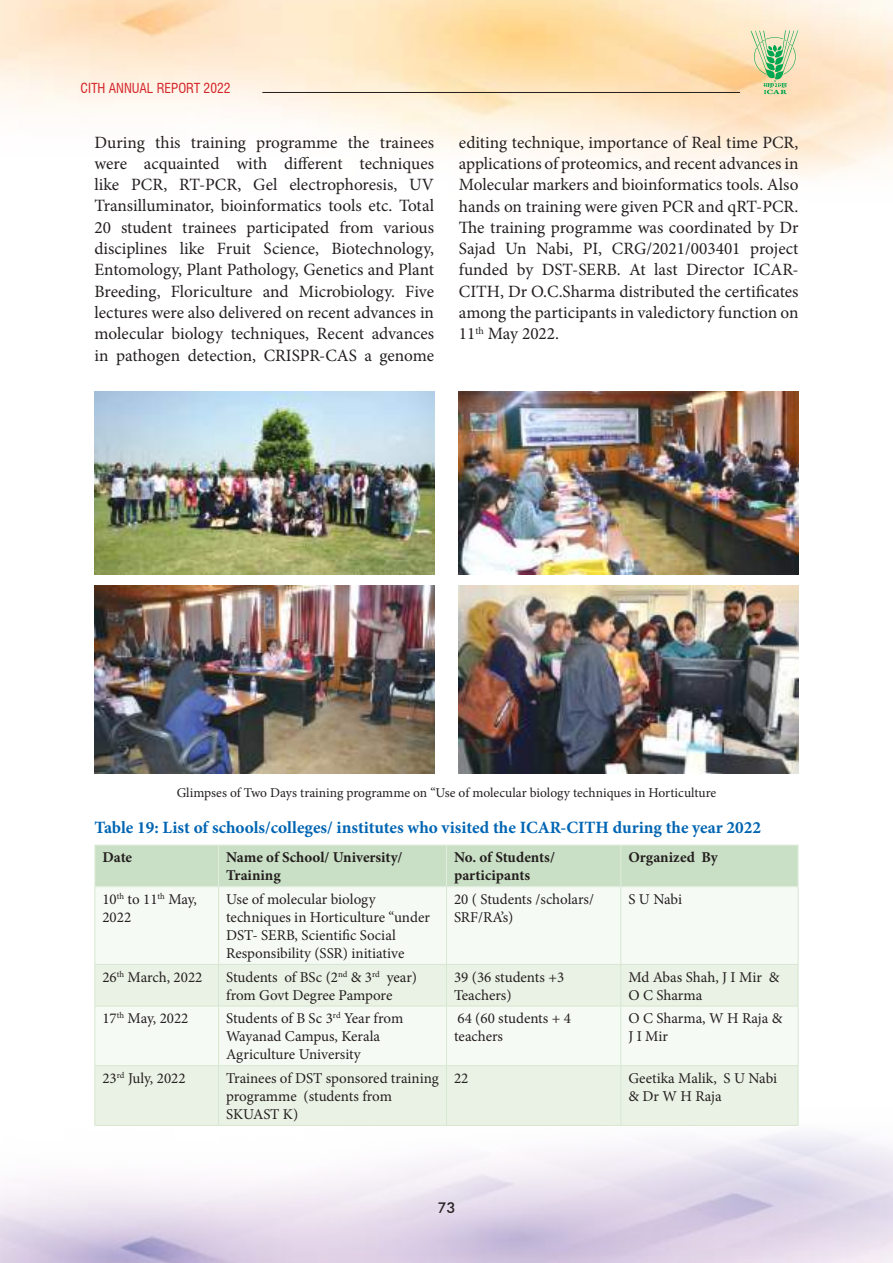
<style>
.page{position:relative;width:893px;height:1263px;background:#fff}
.page>*{position:absolute;margin:0;border:0;box-sizing:border-box;transform-origin:0 0}
.t1{font:17.25px/21.3px "Minion Pro";color:#241f1f;text-align:justify}
.t2{font:700 17.25px "Minion Pro";color:#0065b3}
.t3{font:15px/18px "Minion Pro";color:#241f1f}
.t4{font:700 15px/18px "Minion Pro";color:#241f1f}
.t5{font:500 15px "Futura BT";color:#241f1f}
.t6{font:13.5px "Minion Pro";color:#241f1f}
.t7{font:condensed 13.5px "Swiss 721 BT";color:#d42429}
</style>
<div class="page">
<hr style="left:262px;top:92px;width:478px;height:1px;background:#241f1f">
<svg style="left:751px;top:30px;width:47px;height:64px;background:#c6d3a4"></svg>
<img style="left:94px;top:391px;width:340px;height:183px">
<img style="left:94px;top:585px;width:340px;height:189px">
<img style="left:459px;top:391px;width:339px;height:183px">
<img style="left:459px;top:585px;width:339px;height:189px">
<div style="left:95px;top:846px;width:703px;height:40px;background:#cae0c6"></div>
<div style="left:95px;top:887px;width:703px;height:77px;background:#f6faf4"></div>
<svg style="left:95px;top:965px;width:703px;height:160px;fill:#eaf2e5"></svg>
<hr style="left:94px;top:845px;width:125px;height:1px;background:#e1eddc">
<hr style="left:94px;top:845px;width:1px;height:41px;background:#e1eddc">
<hr style="left:219px;top:845px;width:227px;height:1px;background:#e1eddc">
<hr style="left:218px;top:845px;width:1px;height:41px;background:#e1eddc">
<hr style="left:446px;top:845px;width:175px;height:1px;background:#e1eddc">
<hr style="left:446px;top:845px;width:1px;height:41px;background:#e1eddc">
<hr style="left:621px;top:845px;width:177px;height:1px;background:#e1eddc">
<hr style="left:620px;top:845px;width:1px;height:41px;background:#e1eddc">
<hr style="left:798px;top:845px;width:1px;height:41px;background:#e1eddc">
<hr style="left:94px;top:886px;width:125px;height:1px;background:#e1eddc">
<hr style="left:219px;top:886px;width:227px;height:1px;background:#e1eddc">
<hr style="left:446px;top:886px;width:175px;height:1px;background:#e1eddc">
<hr style="left:621px;top:886px;width:177px;height:1px;background:#e1eddc">
<hr style="left:94px;top:887px;width:1px;height:77px;background:#d6e6d0">
<hr style="left:218px;top:887px;width:1px;height:77px;background:#d6e6d0">
<hr style="left:446px;top:887px;width:1px;height:77px;background:#d6e6d0">
<hr style="left:620px;top:887px;width:1px;height:77px;background:#d6e6d0">
<hr style="left:798px;top:887px;width:1px;height:77px;background:#d6e6d0">
<hr style="left:94px;top:964px;width:125px;height:1px;background:#d6e6d0">
<hr style="left:94px;top:965px;width:1px;height:41px;background:#d6e6d0">
<hr style="left:219px;top:964px;width:227px;height:1px;background:#d6e6d0">
<hr style="left:218px;top:965px;width:1px;height:41px;background:#d6e6d0">
<hr style="left:446px;top:964px;width:175px;height:1px;background:#d6e6d0">
<hr style="left:446px;top:965px;width:1px;height:41px;background:#d6e6d0">
<hr style="left:621px;top:964px;width:177px;height:1px;background:#d6e6d0">
<hr style="left:620px;top:965px;width:1px;height:41px;background:#d6e6d0">
<hr style="left:798px;top:965px;width:1px;height:41px;background:#d6e6d0">
<hr style="left:94px;top:1006px;width:125px;height:1px;background:#d6e6d0">
<hr style="left:94px;top:1006px;width:1px;height:59px;background:#d6e6d0">
<hr style="left:219px;top:1006px;width:227px;height:1px;background:#d6e6d0">
<hr style="left:218px;top:1006px;width:1px;height:59px;background:#d6e6d0">
<hr style="left:446px;top:1006px;width:175px;height:1px;background:#d6e6d0">
<hr style="left:446px;top:1006px;width:1px;height:59px;background:#d6e6d0">
<hr style="left:621px;top:1006px;width:177px;height:1px;background:#d6e6d0">
<hr style="left:620px;top:1006px;width:1px;height:59px;background:#d6e6d0">
<hr style="left:798px;top:1006px;width:1px;height:59px;background:#d6e6d0">
<hr style="left:94px;top:1065px;width:125px;height:1px;background:#d6e6d0">
<hr style="left:94px;top:1066px;width:1px;height:59px;background:#d6e6d0">
<hr style="left:219px;top:1065px;width:227px;height:1px;background:#d6e6d0">
<hr style="left:218px;top:1066px;width:1px;height:59px;background:#d6e6d0">
<hr style="left:446px;top:1065px;width:175px;height:1px;background:#d6e6d0">
<hr style="left:446px;top:1066px;width:1px;height:59px;background:#d6e6d0">
<hr style="left:621px;top:1065px;width:177px;height:1px;background:#d6e6d0">
<hr style="left:620px;top:1066px;width:1px;height:59px;background:#d6e6d0">
<hr style="left:798px;top:1066px;width:1px;height:59px;background:#d6e6d0">
<hr style="left:94px;top:1125px;width:125px;height:1px;background:#d6e6d0">
<hr style="left:219px;top:1125px;width:227px;height:1px;background:#d6e6d0">
<hr style="left:446px;top:1125px;width:175px;height:1px;background:#d6e6d0">
<hr style="left:621px;top:1125px;width:177px;height:1px;background:#d6e6d0">
<p class="t7" style="left:80px;top:80px;width:152px">CITH ANNUAL REPORT 2022</p>
<p class="t1" style="left:94px;top:131px;width:341px">During this training programme the trainees were acquainted with different techniques like PCR, RT-PCR, Gel electrophoresis, UV Transilluminator, bioinformatics tools etc. Total 20 student trainees participated from various disciplines like Fruit Science, Biotechnology, Entomology, Plant Pathology, Genetics and Plant Breeding, Floriculture and Microbiology. Five lectures were also delivered on recent advances in molecular biology techniques, Recent advances in pathogen detection, CRISPR-CAS a genome</p>
<p class="t1" style="left:459px;top:132px;width:341px">editing technique, importance of Real time PCR, applications of proteomics, and recent advances in Molecular markers and bioinformatics tools. Also hands on training were given PCR and qRT-PCR.<br>The training programme was coordinated by Dr Sajad Un Nabi, PI, CRG/2021/003401 project funded by DST-SERB. At last Director ICAR-CITH, Dr O.C.Sharma distributed the certificates among the participants in valedictory function on 11<sup>th</sup> May 2022.</p>
<p class="t6" style="left:177px;top:784px;width:541px">Glimpses of Two Days training programme on “Use of molecular biology techniques in Horticulture</p>
<p class="t2" style="left:94px;top:816px;width:668px">Table 19: List of schools/colleges/ institutes who visited the ICAR-CITH during the year 2022</p>
<p class="t4" style="left:102px;top:848px;width:31px">Date</p>
<p class="t4" style="left:226px;top:848px;width:178px">Name of School/ University/<br>Training</p>
<p class="t4" style="left:454px;top:848px;width:102px">No. of Students/ participants</p>
<p class="t4" style="left:628px;top:848px;width:91px">Organized By</p>
<p class="t3" style="left:102px;top:890px;width:96px">10<sup>th</sup> to 11<sup>th</sup> May,<br>2022</p>
<p class="t3" style="left:226px;top:890px;width:205px">Use of molecular biology techniques in Horticulture “under<br>DST- SERB, Scientific Social<br>Responsibility (SSR) initiative</p>
<p class="t3" style="left:454px;top:890px;width:141px">20 ( Students /scholars/<br>SRF/RA’s)</p>
<p class="t3" style="left:628px;top:890px;width:55px">S U Nabi</p>
<p class="t3" style="left:102px;top:968px;width:102px">26<sup>th</sup> March, 2022</p>
<p class="t3" style="left:226px;top:968px;width:193px">Students of BSc (2<sup>nd</sup> &amp; 3<sup>rd</sup> year) from Govt Degree Pampore</p>
<p class="t3" style="left:454px;top:968px;width:112px">39 (36 students +3<br>Teachers)</p>
<p class="t3" style="left:628px;top:968px;width:153px">Md Abas Shah, J I Mir &amp;<br>O C Sharma</p>
<p class="t3" style="left:102px;top:1009px;width:88px">17<sup>th</sup> May, 2022</p>
<p class="t3" style="left:226px;top:1009px;width:179px">Students of B Sc 3<sup>rd</sup> Year from<br>Wayanad Campus, Kerala<br>Agriculture University</p>
<p class="t3" style="left:454px;top:1009px;width:119px">64 (60 students + 4 teachers</p>
<p class="t3" style="left:628px;top:1009px;width:156px">O C Sharma, W H Raja &amp;<br>J I Mir</p>
<p class="t3" style="left:102px;top:1069px;width:85px">23<sup>rd</sup> July, 2022</p>
<p class="t3" style="left:226px;top:1069px;width:214px">Trainees of DST sponsored training programme (students from<br>SKUAST K)</p>
<p class="t3" style="left:454px;top:1069px;width:16px">22</p>
<p class="t3" style="left:628px;top:1069px;width:150px">Geetika Malik, S U Nabi &amp; Dr W H Raja</p>
<p class="t5" style="left:437px;top:1198px;width:20px">73</p>
</div>
